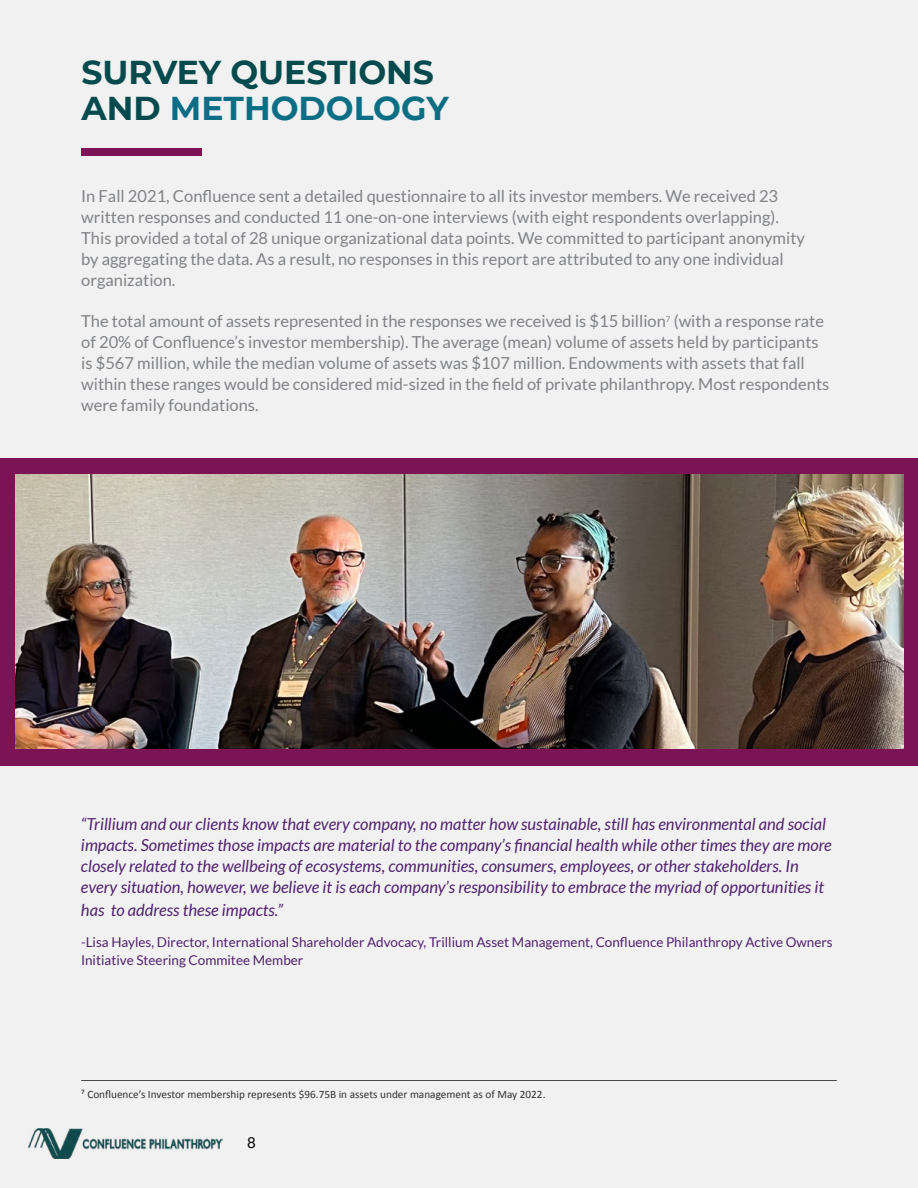
<style>
.page{position:relative;width:918px;height:1188px;background:#f1f1f2}
.page>*{position:absolute;margin:0;border:0;box-sizing:border-box;transform-origin:0 0}
.t1{font:700 33px/36px "Montserrat";color:#054a4d}
.t2{font:16.5px/21px "Lato";color:#808285}
.t3{font:italic 16.5px/21px "Lato";color:#50226d}
.t4{font:15px "Lato";color:#000}
.t5{font:13.5px/18px "Lato";color:#50226d}
.t6{font:11.25px "Calibri";color:#000}
.s1{color:#0b6e84}
</style>
<div class="page">
<img style="left:29px;top:1128px;width:194px;height:30px">
<div style="left:81px;top:149px;width:121px;height:7px;background:#7c1354"></div>
<div style="left:0;top:458px;width:918px;height:308px;background:#7c1354"></div>
<img style="left:15px;top:475px;width:889px;height:274px">
<hr style="left:81px;top:1080px;width:756px;height:1px;background:#000">
<h1 class="t1" style="left:81px;top:53px;width:369px">SURVEY QUESTIONS<br>AND <span class="s1">METHODOLOGY</span></h1>
<p class="t2" style="left:81px;top:186px;width:725px">In Fall 2021, Confluence sent a detailed questionnaire to all its investor members. We received 23 written responses and conducted 11 one-on-one interviews (with eight respondents overlapping).<br>This provided a total of 28 unique organizational data points. We committed to participant anonymity by aggregating the data. As a result, no responses in this report are attributed to any one individual organization.</p>
<p class="t2" style="left:81px;top:310px;width:750px">The total amount of assets represented in the responses we received is $15 billion<sup>7</sup> (with a response rate of 20% of Confluence’s investor membership). The average (mean) volume of assets held by participants is $567 million, while the median volume of assets was $107 million. Endowments with assets that fall within these ranges would be considered mid-sized in the field of private philanthropy. Most respondents were family foundations.</p>
<p class="t3" style="left:81px;top:814px;width:752px">“Trillium and our clients know that every company, no matter how sustainable, still has environmental and social impacts. Sometimes those impacts are material to the company’s financial health while other times they are more closely related to the wellbeing of ecosystems, communities, consumers, employees, or other stakeholders. In every situation, however, we believe it is each company’s responsibility to embrace the myriad of opportunities it</p>
<p class="t3" style="left:81px;top:900px;width:204px">has to address these impacts.”</p>
<p class="t5" style="left:81px;top:933px;width:753px">-Lisa Hayles, Director, International Shareholder Advocacy, Trillium Asset Management, Confluence Philanthropy Active Owners<br>Initiative Steering Commitee Member</p>
<p class="t6" style="left:81px;top:1087px;width:466px">⁷ Confluence’s Investor membership represents $96.75B in assets under management as of May 2022.</p>
<p class="t4" style="left:247px;top:1134px;width:10px">8</p>
</div>
